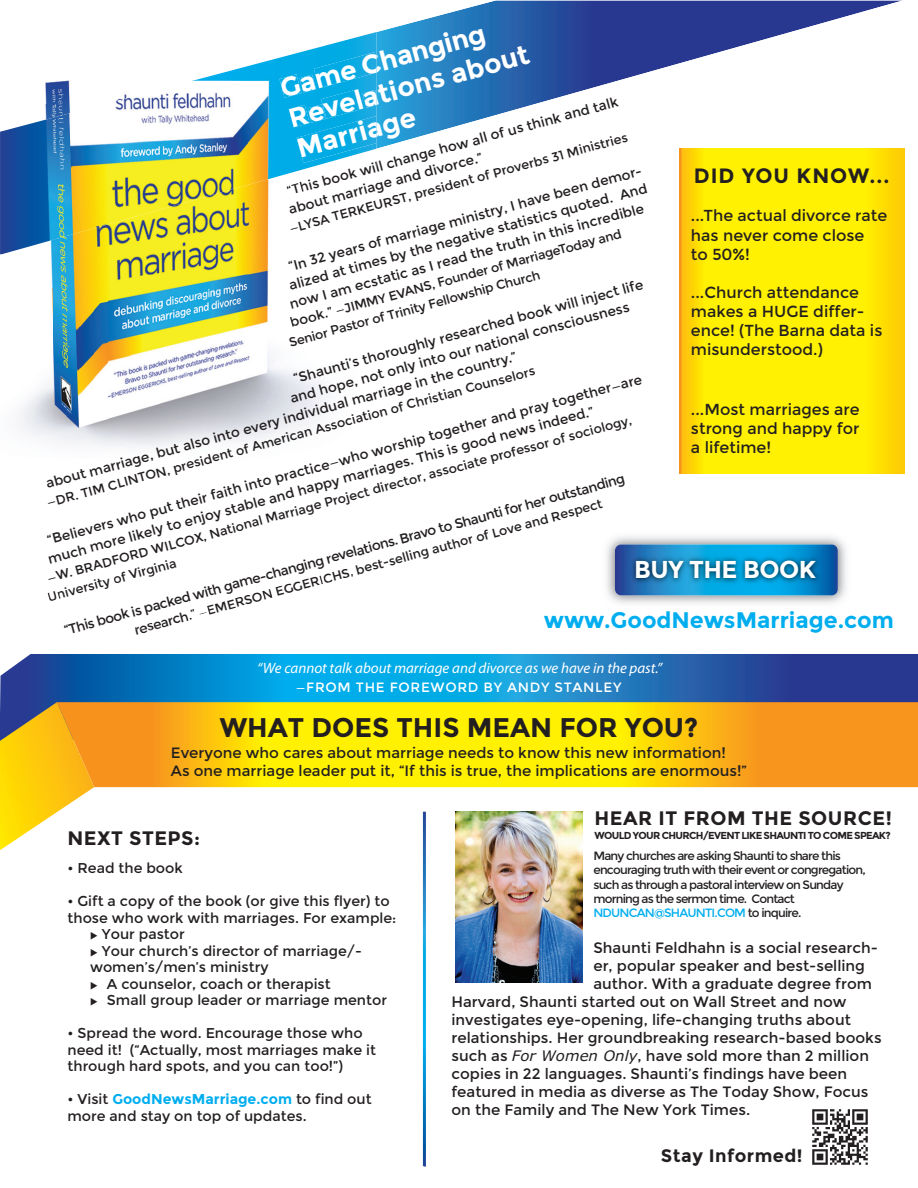
<style>
.page{position:relative;width:918px;height:1188px;background:#fff}
.page>*{position:absolute;margin:0;border:0;box-sizing:border-box;transform-origin:0 0}
.t1{font:700 27px/31.3px "Montserrat";color:#fff}
.t2{font:700 27px "Montserrat";color:#231f20}
.t3{font:700 24.45px "Montserrat";letter-spacing:-.02em;color:#fff}
.t4{font:700 22.5px "Montserrat";color:#00aeef}
.t5{font:700 20.7px "Montserrat";letter-spacing:.05em;color:#231f20}
.t6{font:700 19.5px "Montserrat";letter-spacing:.025em;color:#231f20}
.t7{font:700 18px "Montserrat";letter-spacing:.025em;color:#231f20}
.t8{font:15.9px/19.2px "Montserrat";color:#231f20}
.t9{font:15px/18px "Montserrat";color:#231f20}
.t10{font:italic 15px "Myriad Pro";color:#fff}
.t11{font:14.25px/16.5px "Montserrat";color:#231f20}
.t12{font:13.65px/18.3px "Montserrat";color:#231f20}
.t13{font:13.5px "Montserrat";letter-spacing:.05em;color:#fff}
.t14{font:12.75px "Montserrat";color:#231f20}
.t15{font:12px/14.4px "Montserrat";letter-spacing:-.07em;color:#231f20}
.t16{font:700 10.2px "Montserrat";letter-spacing:-.07em;color:#231f20}
.s1{font-size:13.65px}
.s2{font-weight:700;color:#00aeef}
.s3{color:#00aeef}
.s4{font-family:"Verdana";font-style:italic;font-size:14.55px}
</style>
<div class="page">
<svg style="left:679px;top:148px;width:226px;height:325px;background:#fee902"></svg>
<svg style="left:376px;top:0;width:526px;height:149px"></svg>
<svg style="left:423px;top:812px;width:3px;height:355px"></svg>
<img style="left:455px;top:811px;width:128px;height:172px">
<svg style="left:0;top:654px;width:918px;height:48px;background:#1578be"></svg>
<svg style="left:94px;top:702px;width:824px;height:85px;background:#fbca0c"></svg>
<svg style="left:0;top:702px;width:94px;height:148px"></svg>
<img style="left:606px;top:536px;width:240px;height:68px">
<svg style="left:615px;top:544px;width:223px;height:51px;background:#1b7cbf"></svg>
<img style="left:626px;top:550px;width:198px;height:43px">
<img style="left:0;top:254px;width:53px;height:185px">
<img style="left:108px;top:254px;width:215px;height:194px">
<img style="left:53px;top:254px;width:55px;height:192px">
<img style="left:0;top:32px;width:376px;height:222px">
<svg style="left:286px;top:183px;width:14px;height:11px"></svg>
<img style="left:300px;top:163px;width:76px;height:32px">
<img style="left:290px;top:306px;width:33px;height:21px">
<img style="left:279px;top:74px;width:22px;height:24px">
<img style="left:300px;top:75px;width:16px;height:18px">
<img style="left:314px;top:52px;width:62px;height:36px">
<img style="left:289px;top:105px;width:19px;height:22px">
<img style="left:308px;top:104px;width:13px;height:12px">
<img style="left:321px;top:89px;width:42px;height:27px">
<img style="left:362px;top:90px;width:14px;height:18px">
<img style="left:297px;top:116px;width:79px;height:47px">
<img style="left:812px;top:1109px;width:56px;height:56px">
<h1 class="t1" style="left:277px;top:75px;width:250px;rotate:-15deg">Game Changing<br>Revelations about<br>Marriage</h1>
<p class="t12" style="left:285px;top:183px;width:344px;rotate:-15deg">“This book will change how all of us think and talk</p>
<p class="t14" style="left:288px;top:223px;width:352px;rotate:-15deg">—LYSA TERKEURST, president of Proverbs 31 Ministries</p>
<p class="t12" style="left:287px;top:202px;width:202px;rotate:-15deg">about marriage and divorce.”</p>
<h3 class="t5" style="left:694px;top:168px;width:197px">DID YOU KNOW...</h3>
<p class="t8" style="left:691px;top:208px;width:198px">...The actual divorce rate has never come close<br>to 50%!</p>
<p class="t8" style="left:691px;top:284px;width:193px">...Church attendance makes a HUGE differ&shy;ence! (The Barna data is misunderstood.)</p>
<p class="t12" style="left:287px;top:258px;width:367px;rotate:-15deg">“In 32 years of marriage ministry, I have been demor-</p>
<p class="t12" style="left:283px;top:278px;width:377px;text-indent:4px;rotate:-15deg">alized at times by the negative statistics quoted. And now I am ecstatic as I read the truth in this incredible</p>
<p class="t14" style="left:289px;top:318px;width:345px;rotate:-15deg"><span class="s1">book.”</span> —JIMMY EVANS, Founder of MarriageToday and</p>
<p class="t14" style="left:288px;top:337px;width:261px;rotate:-15deg">Senior Pastor of Trinity Fellowship Church</p>
<p class="t12" style="left:292px;top:370px;width:363px;rotate:-15deg">“Shaunti’s thoroughly researched book will inject life</p>
<p class="t12" style="left:288px;top:390px;width:352px;rotate:-15deg">and hope, not only into our national consciousness</p>
<p class="t12" style="left:44px;top:475px;width:489px;rotate:-15deg">about marriage, but also into every individual marriage in the country.”</p>
<p class="t14" style="left:45px;top:497px;width:507px;rotate:-15deg">—DR. TIM CLINTON, president of American Association of Christian Counselors</p>
<p class="t12" style="left:41px;top:533px;width:622px;text-indent:4px;rotate:-15deg">“Believers who put their faith into practice—who worship together and pray together—are much more likely to enjoy stable and happy marriages. This is good news indeed.”</p>
<p class="t8" style="left:691px;top:401px;width:170px;text-align:justify">...Most marriages are strong and happy for a lifetime!</p>
<p class="t14" style="left:46px;top:573px;width:607px;rotate:-15deg">—W. BRADFORD WILCOX, National Marriage Project director, associate professor of sociology,</p>
<p class="t12" style="left:62px;top:622px;width:582px;rotate:-15deg">“This book is packed with game-changing revelations. Bravo to Shaunti for her outstanding</p>
<p class="t14" style="left:133px;top:625px;width:486px;rotate:-15deg"><span class="s1">research.”</span> —EMERSON EGGERICHS, best-selling author of Love and Respect</p>
<p class="t14" style="left:46px;top:592px;width:135px;rotate:-15deg">University of Virginia</p>
<h2 class="t3" style="left:634px;top:560px;width:183px">BUY THE BOOK</h2>
<h3 class="t4" style="left:544px;top:611px;width:352px">www.GoodNewsMarriage.com</h3>
<p class="t10" style="left:257px;top:662px;width:406px">“We cannot talk about marriage and divorce as we have in the past.”</p>
<p class="t13" style="left:296px;top:682px;width:327px">—FROM THE FOREWORD BY ANDY STANLEY</p>
<h1 class="t2" style="left:220px;top:717px;width:480px">WHAT DOES THIS MEAN FOR YOU?</h1>
<p class="t9" style="left:171px;top:745px;width:578px">Everyone who cares about marriage needs to know this new information!<br>As one marriage leader put it, “If this is true, the implications are enormous!”</p>
<h3 class="t6" style="left:68px;top:830px;width:134px">NEXT STEPS:</h3>
<p class="t11" style="left:68px;top:861px;width:117px">• Read the book</p>
<p class="t11" style="left:68px;top:894px;width:324px">• Gift a copy of the book (or give this flyer) to</p>
<p class="t11" style="left:68px;top:911px;width:330px">those who work with marriages. For example:</p>
<p class="t11" style="left:102px;top:927px;width:85px">Your pastor</p>
<p class="t11" style="left:102px;top:944px;width:262px">Your church’s director of marriage/-</p>
<p class="t11" style="left:90px;top:960px;width:180px">women’s/men’s ministry</p>
<p class="t11" style="left:107px;top:977px;width:225px">A counselor, coach or therapist</p>
<p class="t11" style="left:107px;top:993px;width:282px">Small group leader or marriage mentor</p>
<p class="t11" style="left:68px;top:1026px;width:310px">• Spread the word. Encourage those who need it! (“Actually, most marriages make it through hard spots, and you can too!”)</p>
<p class="t11" style="left:68px;top:1092px;width:306px">• Visit <span class="s2">GoodNewsMarriage.com</span> to find out more and stay on top of updates.</p>
<h3 class="t6" style="left:595px;top:811px;width:299px">HEAR IT FROM THE SOURCE!</h3>
<p class="t16" style="left:595px;top:832px;width:298px">WOULD YOUR CHURCH/EVENT LIKE SHAUNTI TO COME SPEAK?</p>
<p class="t15" style="left:593px;top:850px;width:274px">Many churches are asking Shaunti to share this encouraging truth with their event or congregation, such as through a pastoral interview on Sunday morning as the sermon time. Contact <span class="s3">NDUNCAN@SHAUNTI.COM</span> to inquire.</p>
<p class="t9" style="left:593px;top:941px;width:286px">Shaunti Feldhahn is a social research-</p>
<p class="t9" style="left:593px;top:959px;width:273px">er, popular speaker and best-selling</p>
<p class="t9" style="left:593px;top:977px;width:280px">author. With a graduate degree from</p>
<p class="t9" style="left:452px;top:995px;width:397px">Harvard, Shaunti started out on Wall Street and now</p>
<p class="t9" style="left:452px;top:1013px;width:401px">investigates eye-opening, life-changing truths about</p>
<p class="t9" style="left:452px;top:1031px;width:432px">relationships. Her groundbreaking research-based books</p>
<p class="t9" style="left:452px;top:1049px;width:419px">such as <span class="s4">For Women Only</span>, have sold more than 2 million</p>
<p class="t9" style="left:452px;top:1067px;width:397px">copies in 22 languages. Shaunti’s findings have been</p>
<p class="t9" style="left:452px;top:1085px;width:418px">featured in media as diverse as The Today Show, Focus</p>
<p class="t9" style="left:452px;top:1103px;width:300px">on the Family and The New York Times.</p>
<h3 class="t7" style="left:661px;top:1149px;width:143px">Stay Informed!</h3>
</div>
